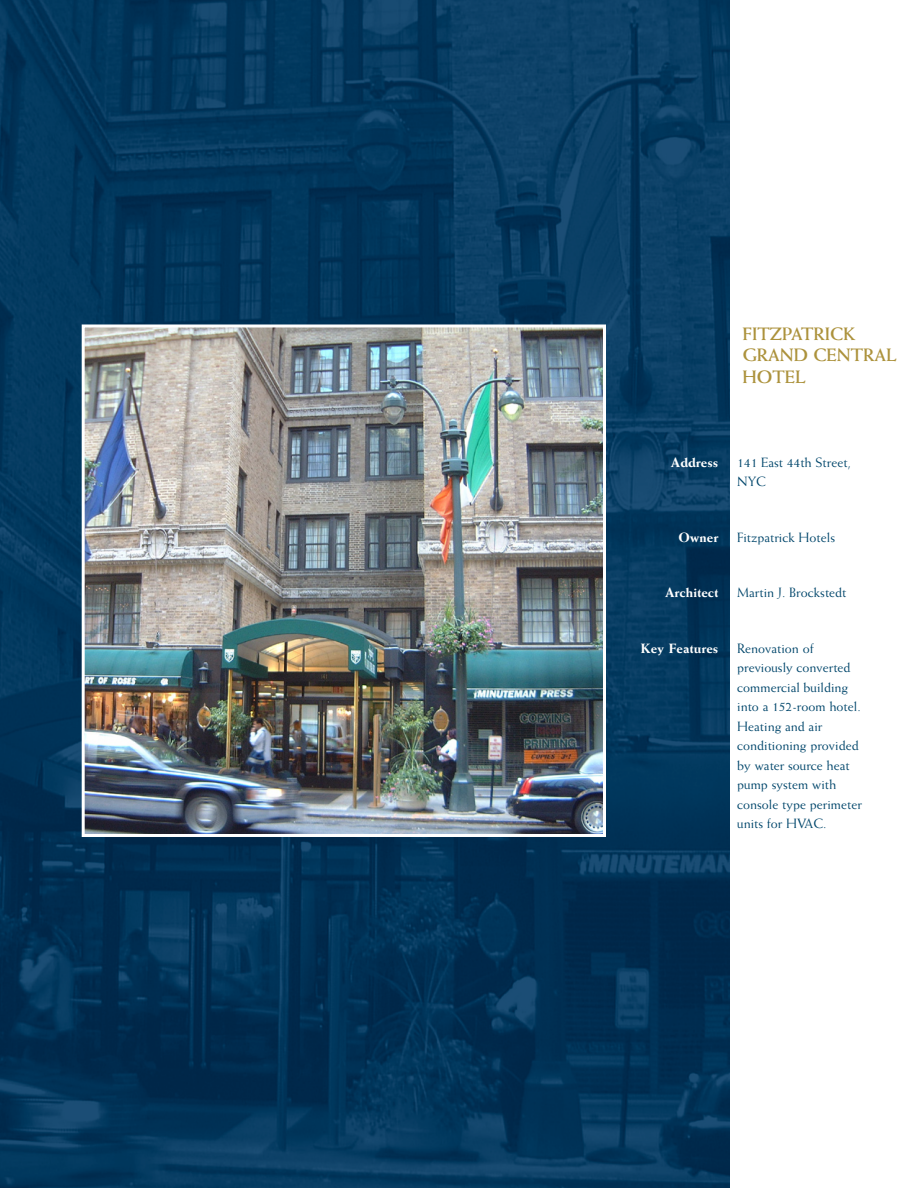
<style>
.page{position:relative;width:918px;height:1188px;background:#fff}
.page>*{position:absolute;margin:0;border:0;box-sizing:border-box;transform-origin:0 0}
.t1{font:700 18px/21.6px "Weiss";color:#ac923c}
.t2{font:13.5px/19.5px "Weiss";color:#00466b}
.t3{font:800 13.5px "Weiss";color:#fff}
</style>
<div class="page">
<img style="left:0;top:0;width:729px;height:1188px">
<img style="left:86px;top:328px;width:516px;height:505px">
<div style="left:82px;top:324px;width:524px;height:513px;border:3px solid #fff"></div>
<p class="t1" style="left:742px;top:322px;width:156px">FITZPATRICK<br>GRAND CENTRAL<br>HOTEL</p>
<p class="t3" style="left:671px;top:454px;width:49px">Address</p>
<p class="t2" style="left:737px;top:452px;width:115px">141 East 44th Street,<br>NYC</p>
<p class="t3" style="left:678px;top:529px;width:41px">Owner</p>
<p class="t2" style="left:737px;top:527px;width:99px">Fitzpatrick Hotels</p>
<p class="t3" style="left:665px;top:584px;width:55px">Architect</p>
<p class="t2" style="left:737px;top:583px;width:111px">Martin J. Brockstedt</p>
<p class="t3" style="left:641px;top:640px;width:79px">Key Features</p>
<p class="t2" style="left:737px;top:638px;width:126px">Renovation of previously converted commercial building into a 152-room hotel.<br>Heating and air conditioning provided by water source heat pump system with console type perimeter units for HVAC.</p>
</div>
